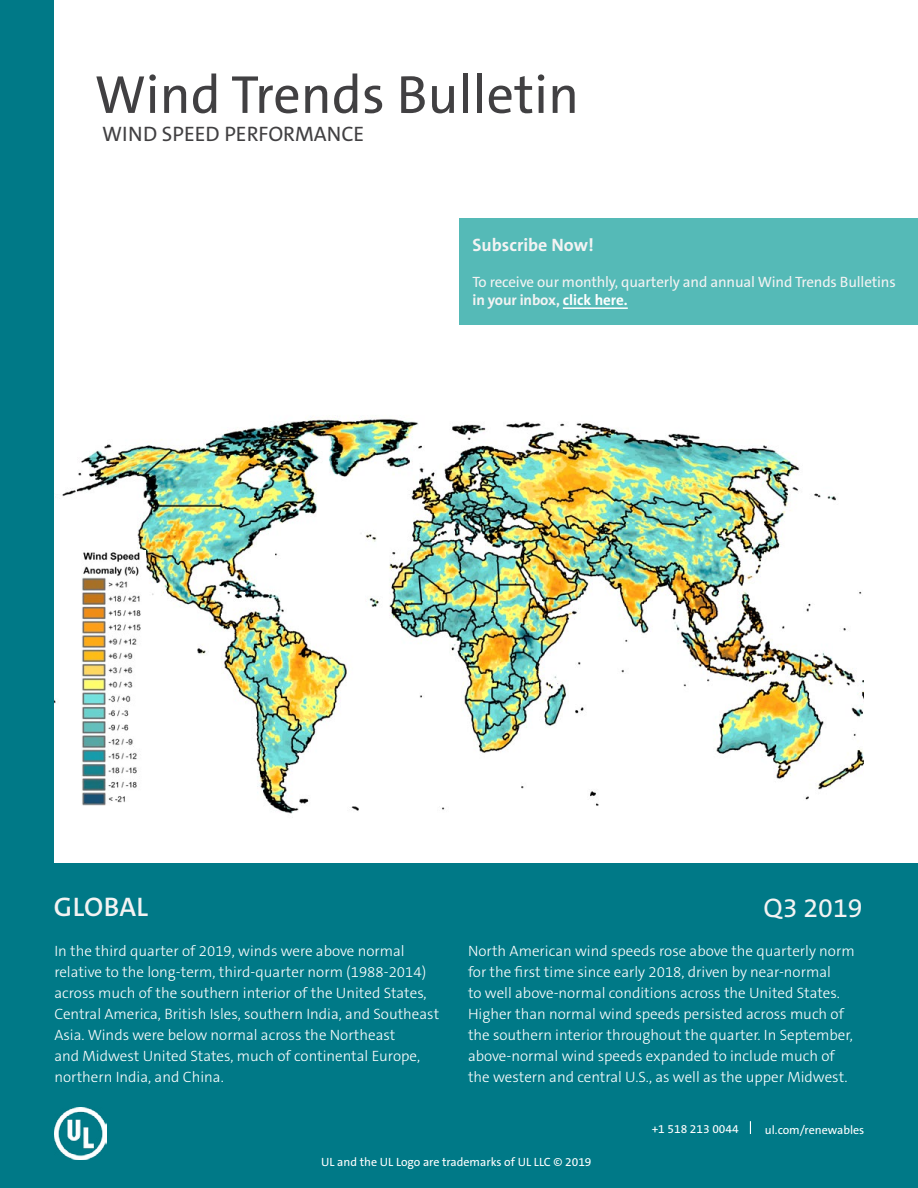
<style>
.page{position:relative;width:918px;height:1188px;background:#fff}
.page>*{position:absolute;margin:0;border:0;box-sizing:border-box;transform-origin:0 0}
.t1{font:54px "The Sans C5";color:#414042}
.t2{font:600 27px "The Sans C5";letter-spacing:.02em;color:#f3f3f3}
.t3{font:27px "The Sans C5";color:#f3f3f3}
.t4{font:21px "The Sans C5";color:#414042}
.t5{font:700 18px "The Sans C5";color:#f3f3f3}
.t6{font:300 15px/21px "The Sans C5";color:#fff}
.t7{font:15px/18px "The Sans C5";letter-spacing:-.01em;color:#f3f3f3}
.t8{font:12px "The Sans C5";color:#fff}
.s1{font-weight:700}
.s2{font-weight:700;color:#fff}
</style>
<div class="page">
<div style="left:0;top:864px;width:918px;height:324px;background:#007987"></div>
<div style="left:0;top:0;width:54px;height:1188px;background:#007987"></div>
<img style="left:55px;top:418px;width:809px;height:396px">
<img style="left:81px;top:550px;width:64px;height:256px">
<div style="left:459px;top:218px;width:459px;height:107px;background:#55bab7"></div>
<hr style="left:563px;top:307px;width:65px;height:2px;background:#fff">
<svg style="left:750px;top:1121px;width:1px;height:13px"></svg>
<img style="left:54px;top:1107px;width:52px;height:53px">
<h1 class="t1" style="left:94px;top:60px;width:486px">Wind Trends Bulletin</h1>
<h3 class="t4" style="left:102px;top:120px;width:264px">WIND SPEED PERFORMANCE</h3>
<p class="t5" style="left:472px;top:234px;width:123px">Subscribe Now!</p>
<p class="t7" style="left:472px;top:273px;width:425px">To receive our monthly, quarterly and annual Wind Trends Bulletins <span class="s1">in your inbox,</span> <span class="s2">click here.</span></p>
<h2 class="t2" style="left:54px;top:890px;width:96px">GLOBAL</h2>
<h2 class="t3" style="left:764px;top:891px;width:101px">Q3 2019</h2>
<p class="t6" style="left:54px;top:941px;width:386px">In the third quarter of 2019, winds were above normal relative to the long-term, third-quarter norm (1988-2014) across much of the southern interior of the United States, Central America, British Isles, southern India, and Southeast Asia. Winds were below normal across the Northeast<br>and Midwest United States, much of continental Europe, northern India, and China.</p>
<p class="t6" style="left:468px;top:941px;width:388px">North American wind speeds rose above the quarterly norm for the first time since early 2018, driven by near-normal<br>to well above-normal conditions across the United States.<br>Higher than normal wind speeds persisted across much of the southern interior throughout the quarter. In September, above-normal wind speeds expanded to include much of the western and central U.S., as well as the upper Midwest.</p>
<p class="t8" style="left:321px;top:1154px;width:272px">UL and the UL Logo are trademarks of UL LLC © 2019</p>
<p class="t8" style="left:652px;top:1121px;width:89px">+1 518 213 0044</p>
<p class="t8" style="left:765px;top:1122px;width:101px">ul.com/renewables</p>
</div>
